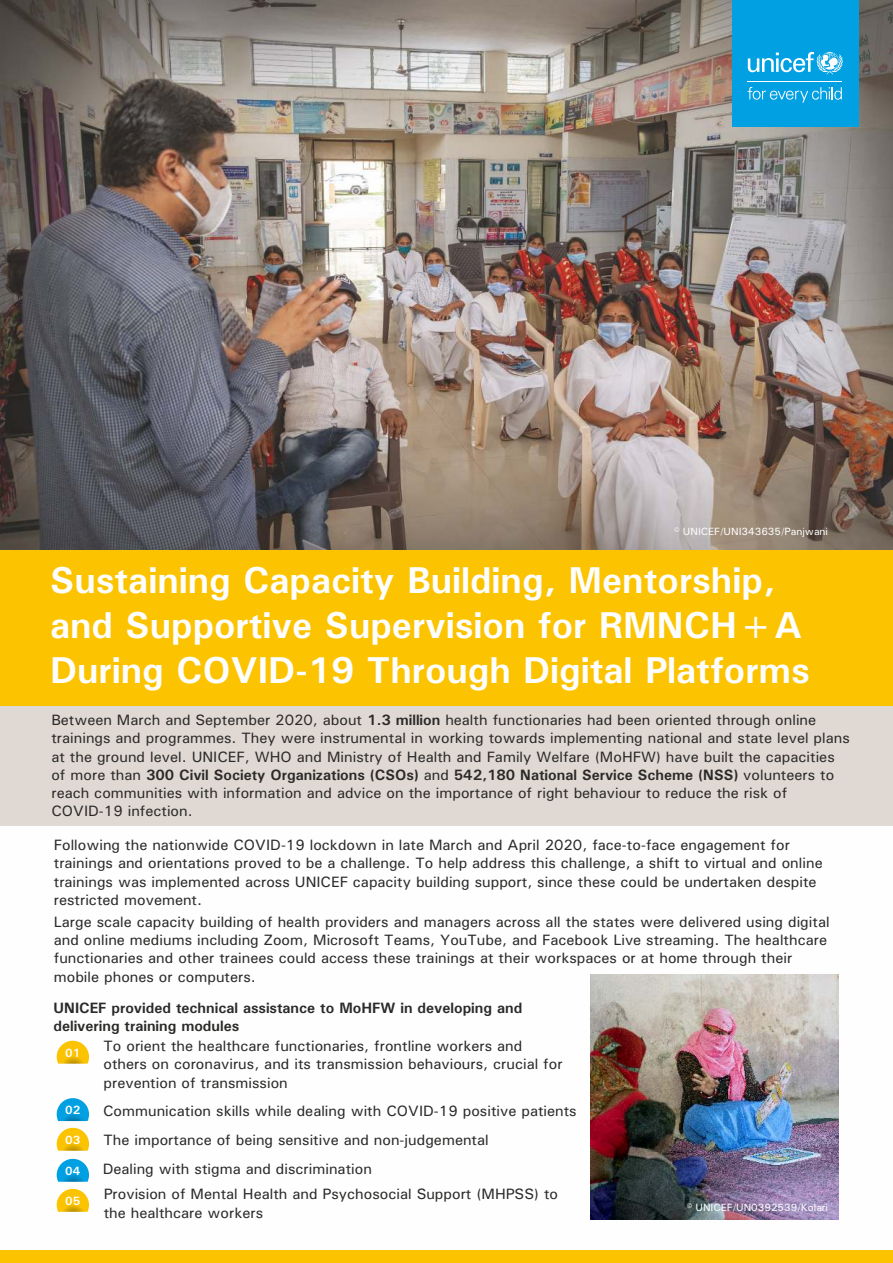
<style>
.page{position:relative;width:893px;height:1263px;background:#fff}
.page>*{position:absolute;margin:0;border:0;box-sizing:border-box;transform-origin:0 0}
.t1{font:700 37.5px/45.3px "Univers";color:#fefefe}
.t2{font:500 15px/18.3px "Univers";color:#2b2a29}
.t3{font:700 15px/18.3px "Univers";color:#2b2a29}
.t4{font:700 12px "Univers";color:#fefefe}
.t5{font:500 10.5px "Univers";color:#fefefe}
.s1{font-weight:700}
</style>
<div class="page">
<img style="left:0;top:0;width:893px;height:1220px">
<div style="left:732px;top:0;width:126px;height:126px;background:#00a0e3"></div>
<svg style="left:748px;top:52px;width:95px;height:22px"></svg>
<hr style="left:748px;top:81px;width:94px;height:1px;background:#fefefe">
<svg style="left:748px;top:87px;width:94px;height:16px"></svg>
<div style="left:0;top:551px;width:893px;height:155px;background:#fcc300"></div>
<div style="left:0;top:1250px;width:893px;height:13px;background:#fcc300"></div>
<div style="left:0;top:706px;width:893px;height:119px;background:#e0d9d3"></div>
<svg style="left:38px;top:1041px;width:69px;height:22px"></svg>
<img style="left:591px;top:975px;width:248px;height:244px">
<svg style="left:38px;top:1098px;width:69px;height:23px"></svg>
<svg style="left:38px;top:1128px;width:69px;height:23px"></svg>
<svg style="left:38px;top:1159px;width:69px;height:23px"></svg>
<svg style="left:38px;top:1189px;width:69px;height:23px"></svg>
<p class="t5" style="left:674px;top:528px;width:155px">© UNICEF/UNI343635/Panjwani</p>
<h1 class="t1" style="left:50px;top:560px;width:761px">Sustaining Capacity Building, Mentorship, and Supportive Supervision for RMNCH+A<br>During COVID-19 Through Digital Platforms</h1>
<p class="t2" style="left:51px;top:712px;width:800px">Between March and September 2020, about <span class="s1">1.3 million</span> health functionaries had been oriented through online trainings and programmes. They were instrumental in working towards implementing national and state level plans at the ground level. UNICEF, WHO and Ministry of Health and Family Welfare (MoHFW) have built the capacities of more than <span class="s1">300 Civil Society Organizations (CSOs)</span> and <span class="s1">542,180 National Service Scheme (NSS)</span> volunteers to reach communities with information and advice on the importance of right behaviour to reduce the risk of COVID-19 infection.</p>
<p class="t2" style="left:54px;top:837px;width:770px">Following the nationwide COVID-19 lockdown in late March and April 2020, face-to-face engagement for trainings and orientations proved to be a challenge. To help address this challenge, a shift to virtual and online trainings was implemented across UNICEF capacity building support, since these could be undertaken despite restricted movement.</p>
<p class="t2" style="left:54px;top:914px;width:777px">Large scale capacity building of health providers and managers across all the states were delivered using digital and online mediums including Zoom, Microsoft Teams, YouTube, and Facebook Live streaming. The healthcare functionaries and other trainees could access these trainings at their workspaces or at home through their mobile phones or computers.</p>
<p class="t3" style="left:53px;top:1000px;width:470px">UNICEF provided technical assistance to MoHFW in developing and delivering training modules</p>
<p class="t2" style="left:104px;top:1038px;width:461px">To orient the healthcare functionaries, frontline workers and others on coronavirus, and its transmission behaviours, crucial for prevention of transmission</p>
<p class="t2" style="left:103px;top:1098px;width:476px;line-height:28.8px">Communication skills while dealing with COVID-19 positive patients<br>The importance of being sensitive and non-judgemental<br>Dealing with stigma and discrimination</p>
<p class="t2" style="left:104px;top:1186px;width:456px">Provision of Mental Health and Psychosocial Support (MHPSS) to the healthcare workers</p>
<p class="t4" style="left:65px;top:1049px;width:17px">01</p>
<p class="t4" style="left:65px;top:1106px;width:17px">02</p>
<p class="t4" style="left:65px;top:1136px;width:17px">03</p>
<p class="t4" style="left:65px;top:1167px;width:17px">04</p>
<p class="t4" style="left:65px;top:1197px;width:17px">05</p>
<p class="t5" style="left:687px;top:1204px;width:143px">© UNICEF/UN0392539/Kolari</p>
</div>
